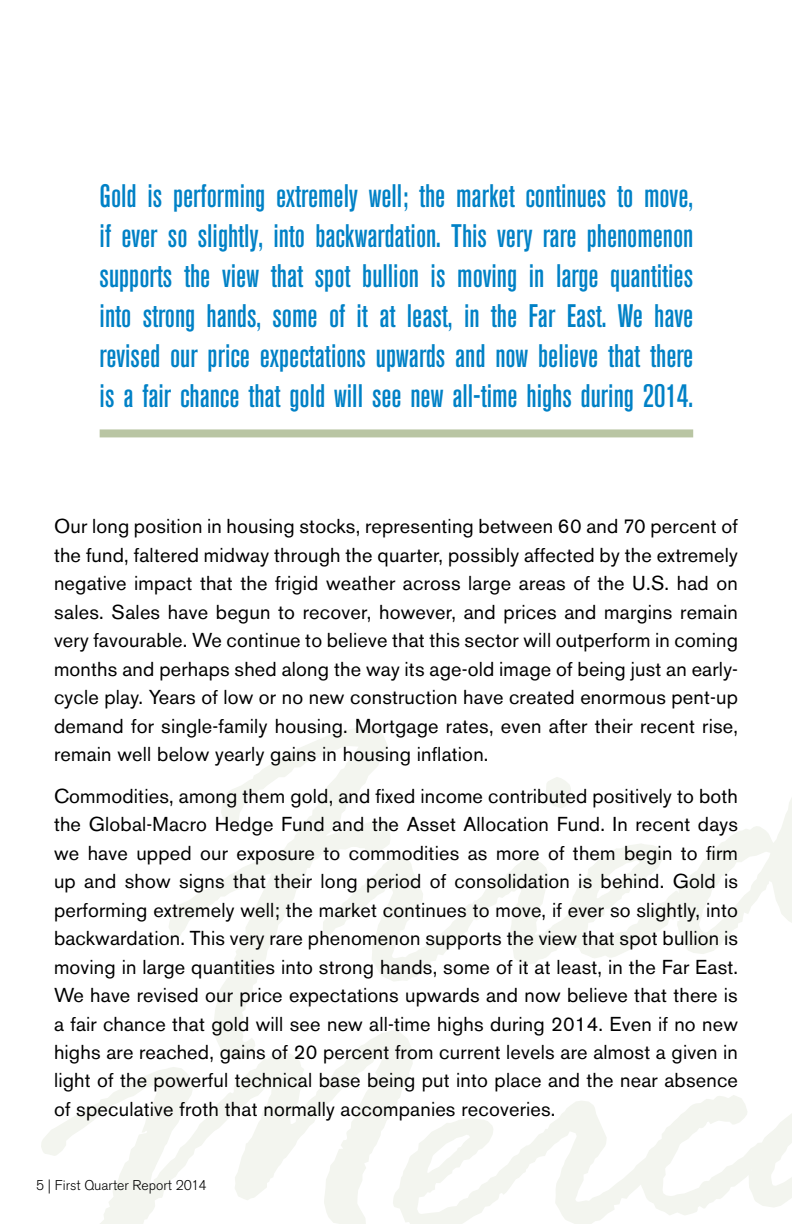
<style>
.page{position:relative;width:792px;height:1224px;background:#fff}
.page>*{position:absolute;margin:0;border:0;box-sizing:border-box;transform-origin:0 0}
.t1{font:500 condensed 32.2px/40px "Akzidenz Grotesk BE";color:#0081c6;text-align:justify}
.t2{font:20px/28.4px "Akzidenz Grotesk BE";letter-spacing:.01em;color:#000;text-align:justify}
.t3{font:300 14px "Akzidenz Grotesk BE";color:#000}
</style>
<div class="page">
<svg style="left:169px;top:726px;width:219px;height:304px"></svg>
<svg style="left:323px;top:777px;width:469px;height:205px"></svg>
<svg style="left:41px;top:1030px;width:372px;height:194px"></svg>
<svg style="left:393px;top:1095px;width:399px;height:129px"></svg>
<div style="left:100px;top:429px;width:593px;height:8px;background:#b9c5a3"></div>
<p class="t1" style="left:100px;top:177px;width:595px">Gold is performing extremely well; the market continues to move, if ever so slightly, into backwardation. This very rare phenomenon supports the view that spot bullion is moving in large quantities into strong hands, some of it at least, in the Far East. We have revised our price expectations upwards and now believe that there is a fair chance that gold will see new all-time highs during 2014.</p>
<p class="t2" style="left:54px;top:512px;width:686px">Our long position in housing stocks, representing between 60 and 70 percent of the fund, faltered midway through the quarter, possibly affected by the extremely negative impact that the frigid weather across large areas of the U.S. had on sales. Sales have begun to recover, however, and prices and margins remain very favourable. We continue to believe that this sector will outperform in coming months and perhaps shed along the way its age-old image of being just an early&shy;cycle play. Years of low or no new construction have created enormous pent-up demand for single-family housing. Mortgage rates, even after their recent rise, remain well below yearly gains in housing inflation.</p>
<p class="t2" style="left:54px;top:782px;width:686px">Commodities, among them gold, and fixed income contributed positively to both the Global-Macro Hedge Fund and the Asset Allocation Fund. In recent days we have upped our exposure to commodities as more of them begin to firm up and show signs that their long period of consolidation is behind. Gold is performing extremely well; the market continues to move, if ever so slightly, into backwardation. This very rare phenomenon supports the view that spot bullion is moving in large quantities into strong hands, some of it at least, in the Far East.<br>We have revised our price expectations upwards and now believe that there is a fair chance that gold will see new all-time highs during 2014. Even if no new highs are reached, gains of 20 percent from current levels are almost a given in light of the powerful technical base being put into place and the near absence of speculative froth that normally accompanies recoveries.</p>
<p class="t3" style="left:36px;top:1177px;width:172px">5 | First Quarter Report 2014</p>
</div>
